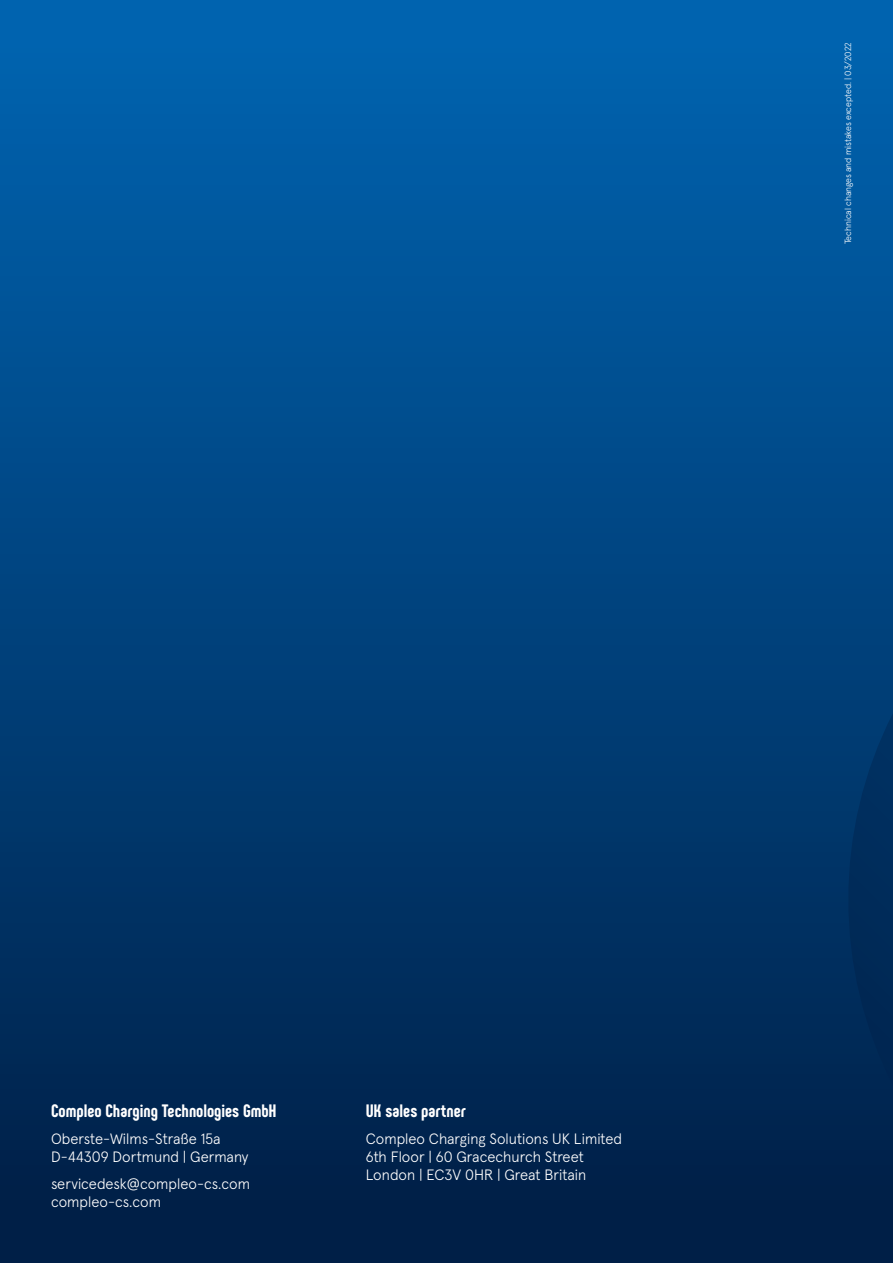
<style>
.page{position:relative;width:893px;height:1263px;background:#fff}
.page>*{position:absolute;margin:0;border:0;box-sizing:border-box;transform-origin:0 0}
.t1{font:800 18px "Phenomena";color:#fff}
.t2{font:300 15px/18px "Apercu Pro";color:#fff}
.t3{font:300 9px "Apercu Pro";letter-spacing:-.005em;color:#fff}
</style>
<div class="page">
<div style="left:0;top:0;width:893px;height:1263px;background:linear-gradient(to bottom,#0065b3,#001d44)"></div>
<svg style="left:833px;top:713px;width:60px;height:372px;background:#002e5e"></svg>
<p class="t3" style="left:841px;top:244px;width:203px;rotate:-90deg">Technical changes and mistakes excepted. | 03/2022</p>
<p class="t1" style="left:51px;top:1099px;width:227px">Compleo Charging Technologies GmbH</p>
<p class="t2" style="left:51px;top:1128px;width:199px">Oberste-Wilms-Straße 15a<br>D-44309 Dortmund | Germany</p>
<p class="t2" style="left:51px;top:1173px;width:201px">servicedesk@compleo-cs.com compleo-cs.com</p>
<p class="t1" style="left:366px;top:1099px;width:102px">UK sales partner</p>
<p class="t2" style="left:366px;top:1128px;width:258px">Compleo Charging Solutions UK Limited<br>6th Floor | 60 Gracechurch Street<br>London | EC3V 0HR | Great Britain</p>
</div>
